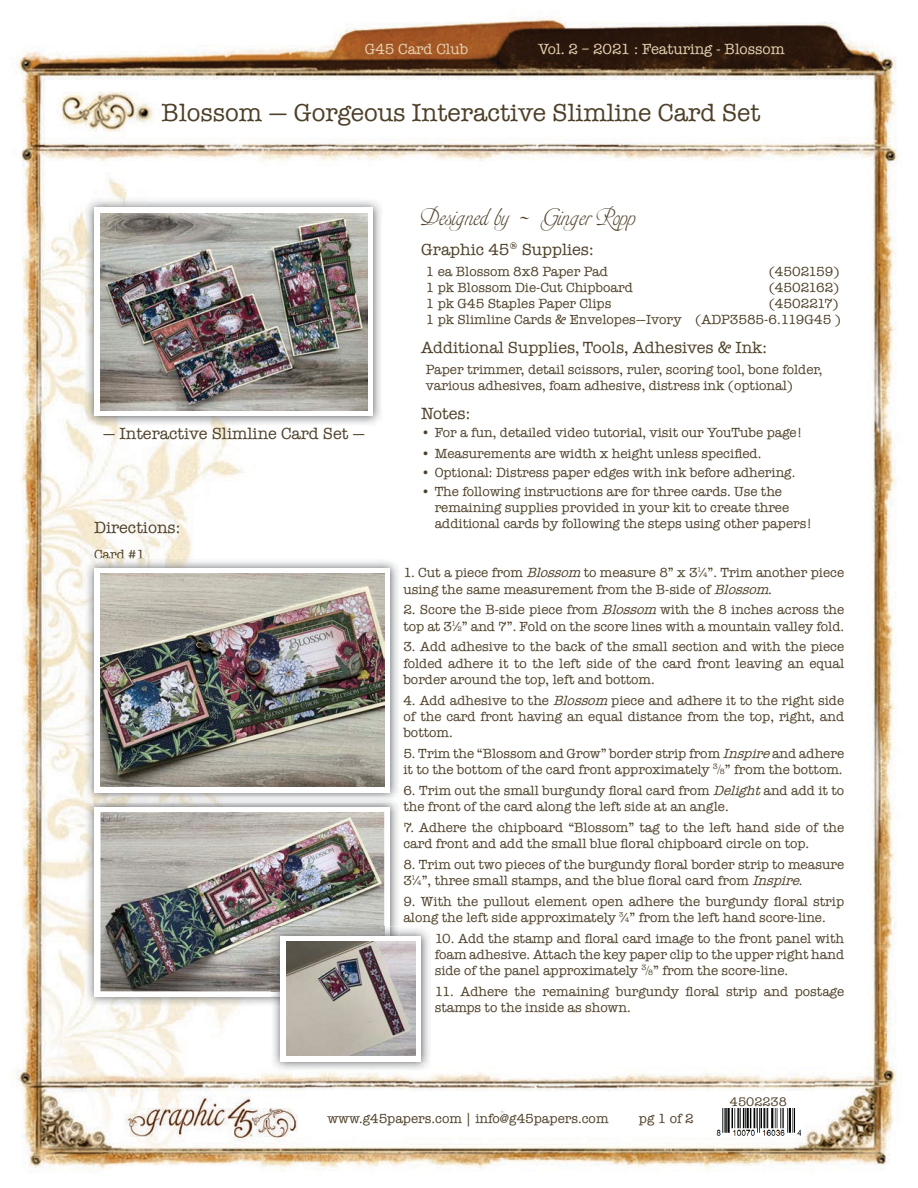
<style>
.page{position:relative;width:918px;height:1188px;background:#fff}
.page>*{position:absolute;margin:0;border:0;box-sizing:border-box;transform-origin:0 0}
.t1{font:25.2px "American Typewriter";color:#4e4029}
.t2{font:24px "Marnie";letter-spacing:.01em;color:#4e4029}
.t3{font:16.5px "American Typewriter";color:#4e4029}
.t4{font:15px "American Typewriter";color:#e7d1b1}
.t5{font:13.5px/16.2px "American Typewriter";color:#4e4029}
.t6{font:12.75px "American Typewriter";color:#4e4029}
.s1{font-style:italic}
.s2{font-size:13.65px}
.s3{font-size:7.8px}
</style>
<div class="page">
<img style="left:17px;top:19px;width:493px;height:187px">
<img style="left:510px;top:17px;width:306px;height:144px">
<img style="left:816px;top:22px;width:81px;height:1143px">
<img style="left:14px;top:206px;width:87px;height:964px">
<img style="left:101px;top:426px;width:143px;height:133px">
<img style="left:408px;top:930px;width:409px;height:239px">
<img style="left:101px;top:1006px;width:205px;height:164px">
<img style="left:306px;top:1072px;width:102px;height:97px">
<img style="left:816px;top:912px;width:10px;height:13px">
<img style="left:95px;top:549px;width:49px;height:10px">
<img style="left:85px;top:198px;width:298px;height:228px">
<div style="left:95px;top:208px;width:278px;height:208px;background:#fff"></div>
<img style="left:85px;top:559px;width:313px;height:238px">
<div style="left:95px;top:568px;width:295px;height:224px;background:#fff"></div>
<img style="left:85px;top:802px;width:313px;height:204px">
<img style="left:85px;top:797px;width:308px;height:5px">
<div style="left:95px;top:807px;width:295px;height:189px;background:#fff"></div>
<img style="left:716px;top:1109px;width:85px;height:28px">
<img style="left:100px;top:213px;width:267px;height:197px">
<img style="left:100px;top:574px;width:284px;height:213px">
<img style="left:100px;top:812px;width:284px;height:179px">
<img style="left:271px;top:929px;width:160px;height:142px">
<img style="left:271px;top:926px;width:113px;height:65px">
<div style="left:281px;top:936px;width:140px;height:125px;background:#fff"></div>
<img style="left:286px;top:941px;width:130px;height:115px">
<p class="t4" style="left:365px;top:37px;width:105px">G45 Card Club</p>
<p class="t4" style="left:538px;top:37px;width:248px">Vol. 2 – 2021 : Featuring - Blossom</p>
<h1 class="t1" style="left:162px;top:93px;width:600px">Blossom — Gorgeous Interactive Slimline Card Set</h1>
<p class="t3" style="left:103px;top:421px;width:264px">— Interactive Slimline Card Set —</p>
<p class="t3" style="left:94px;top:515px;width:88px">Directions:</p>
<p class="t5" style="left:94px;top:545px;width:53px">Card #1</p>
<h2 class="t2" style="left:421px;top:204px;width:216px">Designed by ~ Ginger Ropp</h2>
<p class="t3" style="left:421px;top:237px;width:174px">Graphic 45® Supplies:</p>
<p class="t5" style="left:426px;top:263px;width:184px">1 ea Blossom 8x8 Paper Pad</p>
<p class="t5" style="left:769px;top:263px;width:72px">(4502159)</p>
<p class="t5" style="left:426px;top:279px;width:209px">1 pk Blossom Die-Cut Chipboard</p>
<p class="t5" style="left:769px;top:279px;width:72px">(4502162)</p>
<p class="t5" style="left:426px;top:295px;width:187px">1 pk G45 Staples Paper Clips</p>
<p class="t5" style="left:426px;top:295px;width:417px;text-align:right">(4502217)<br>1 pk Slimline Cards &amp; Envelopes—Ivory (ADP3585-6.119G45 )</p>
<p class="t3" style="left:421px;top:335px;width:347px">Additional Supplies, Tools, Adhesives &amp; Ink:</p>
<p class="t5" style="left:426px;top:361px;width:398px">Paper trimmer, detail scissors, ruler, scoring tool, bone folder, various adhesives, foam adhesive, distress ink (optional)</p>
<p class="t3" style="left:421px;top:400px;width:51px">Notes:</p>
<p class="t5" style="left:421px;top:424px;width:383px">• For a fun, detailed video tutorial, visit our YouTube page!</p>
<p class="t5" style="left:421px;top:445px;width:342px">• Measurements are width x height unless specified.</p>
<p class="t5" style="left:421px;top:464px;width:376px">• Optional: Distress paper edges with ink before adhering.</p>
<p class="t5" style="left:435px;top:483px;width:379px;text-indent:-14px">• The following instructions are for three cards. Use the remaining supplies provided in your kit to create three additional cards by following the steps using other papers!</p>
<p class="t5" style="left:403px;top:564px;width:442px">1. Cut a piece from <span class="s1">Blossom</span> to measure 8” x 3¼”. Trim another piece using the same measurement from the B-side of <span class="s1">Blossom</span>.</p>
<p class="t5" style="left:403px;top:601px;width:442px">2. Score the B-side piece from <span class="s1">Blossom</span> with the 8 inches across the top at 3½” and 7”. Fold on the score lines with a mountain valley fold.</p>
<p class="t5" style="left:403px;top:638px;width:442px;text-align:justify">3. Add adhesive to the back of the small section and with the piece folded adhere it to the left side of the card front leaving an equal border around the top, left and bottom.</p>
<p class="t5" style="left:403px;top:692px;width:442px;text-align:justify">4. Add adhesive to the <span class="s1">Blossom</span> piece and adhere it to the right side of the card front having an equal distance from the top, right, and bottom.</p>
<p class="t5" style="left:403px;top:745px;width:442px">5. Trim the “Blossom and Grow” border strip from <span class="s1">Inspire</span>and adhere it to the bottom of the card front approximately <sup>3</sup><span class="s2">⁄</span><span class="s3">8</span>” from the bottom.</p>
<p class="t5" style="left:403px;top:782px;width:442px">6. Trim out the small burgundy floral card from <span class="s1">Delight</span>and add it to the front of the card along the left side at an angle.</p>
<p class="t5" style="left:403px;top:819px;width:442px">7. Adhere the chipboard “Blossom” tag to the left hand side of the card front and add the small blue floral chipboard circle on top.</p>
<p class="t5" style="left:403px;top:856px;width:442px">8. Trim out two pieces of the burgundy floral border strip to measure<br>3¼”, three small stamps, and the blue floral card from <span class="s1">Inspire</span>.</p>
<p class="t5" style="left:403px;top:893px;width:442px">9. With the pullout element open adhere the burgundy floral strip along the left side approximately ¾” from the left hand score-line.</p>
<p class="t5" style="left:435px;top:930px;width:411px;text-align:justify">10. Add the stamp and floral card image to the front panel with foam adhesive. Attach the key paper clip to the upper right hand side of the panel approximately <sup>3</sup><span class="s2">⁄</span><span class="s3">8</span>” from the score-line.</p>
<p class="t5" style="left:435px;top:983px;width:411px">11. Adhere the remaining burgundy floral strip and postage stamps to the inside as shown.</p>
<p class="t6" style="left:730px;top:1092px;width:58px">4502238</p>
<p class="t5" style="left:327px;top:1110px;width:283px">www.g45papers.com | info@g45papers.com</p>
<p class="t5" style="left:639px;top:1110px;width:56px">pg 1 of 2</p>
</div>
